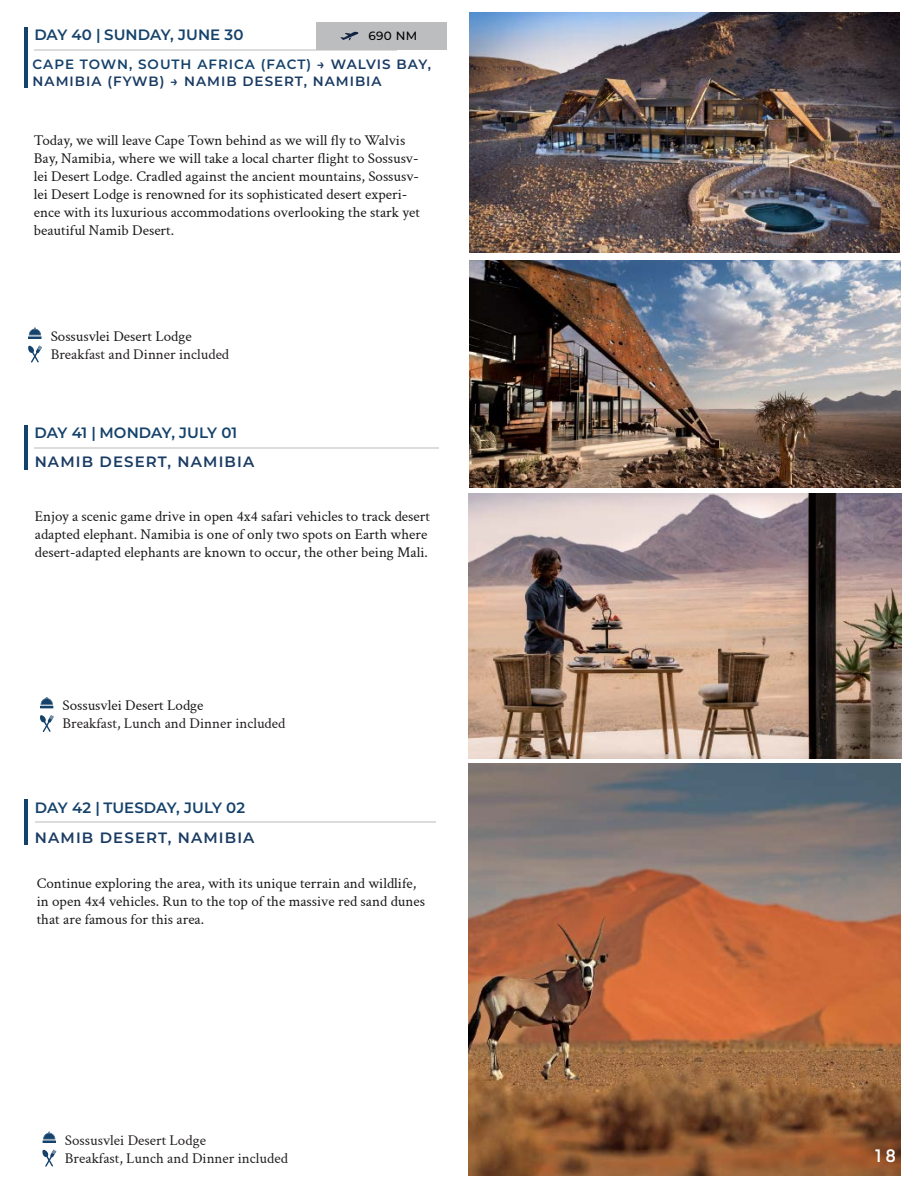
<style>
.page{position:relative;width:918px;height:1188px;background:#fff}
.page>*{position:absolute;margin:0;border:0;box-sizing:border-box;transform-origin:0 0}
.t1{font:600 18px "Montserrat";color:#fff;scale:.85 1}
.t2{font:15px/18px "Crimson Text";color:#1a1818}
.t3{font:15px/18px "Crimson Text";color:#231f20}
.t4{font:600 15px "Montserrat";color:#15426b}
.t5{font:600 15px "Montserrat";letter-spacing:.075em;color:#1a3b64}
.t6{font:600 13.5px/17.7px "Montserrat";letter-spacing:.075em;color:#1a3b64}
.t7{font:500 12px "Montserrat";color:#000}
.s1{color:#15426b}
</style>
<div class="page">
<img style="left:470px;top:261px;width:430px;height:227px">
<img style="left:468px;top:493px;width:434px;height:266px">
<img style="left:470px;top:12px;width:429px;height:240px">
<img style="left:468px;top:764px;width:432px;height:412px">
<hr style="left:34px;top:49px;width:363px;height:2px;background:#737373">
<hr style="left:24px;top:27px;width:3px;height:60px;background:#15426b">
<hr style="left:34px;top:447px;width:405px;height:1px;background:#737373">
<hr style="left:24px;top:425px;width:4px;height:44px;background:#15426b">
<hr style="left:35px;top:822px;width:400px;height:1px;background:#737373">
<hr style="left:24px;top:800px;width:4px;height:45px;background:#15426b">
<svg style="left:28px;top:328px;width:13px;height:11px"></svg>
<svg style="left:28px;top:345px;width:14px;height:18px"></svg>
<svg style="left:40px;top:697px;width:13px;height:11px"></svg>
<svg style="left:40px;top:715px;width:14px;height:17px"></svg>
<div style="left:316px;top:22px;width:131px;height:28px;background:#bcbdbe"></div>
<svg style="left:341px;top:32px;width:18px;height:8px"></svg>
<svg style="left:43px;top:1132px;width:13px;height:11px"></svg>
<svg style="left:42px;top:1149px;width:14px;height:18px"></svg>
<p class="t4" style="left:34px;top:24px;width:211px">DAY 40 | SUNDAY, JUNE 30</p>
<p class="t7" style="left:369px;top:28px;width:50px">690 NM</p>
<p class="t6" style="left:33px;top:54px;width:400px"><span class="s1">CAPE TOWN, SOUTH AFRICA (FACT)</span> → WALVIS BAY,<br>NAMIBIA (FYWB) → NAMIB DESERT, NAMIBIA</p>
<p class="t2" style="left:34px;top:131px;width:388px">Today, we will leave Cape Town behind as we will fly to Walvis Bay, Namibia, where we will take a local charter flight to Sossusv&shy;lei Desert Lodge. Cradled against the ancient mountains, Sossusv&shy;lei Desert Lodge is renowned for its sophisticated desert experi&shy;ence with its luxurious accommodations overlooking the stark yet beautiful Namib Desert.</p>
<p class="t2" style="left:51px;top:326px;width:142px">Sossusvlei Desert Lodge</p>
<p class="t3" style="left:51px;top:344px;width:180px">Breakfast and Dinner included</p>
<p class="t4" style="left:34px;top:422px;width:204px">DAY 41 | MONDAY, JULY 01</p>
<p class="t5" style="left:35px;top:451px;width:221px">NAMIB DESERT, NAMIBIA</p>
<p class="t2" style="left:35px;top:507px;width:397px">Enjoy a scenic game drive in open 4x4 safari vehicles to track desert adapted elephant. Namibia is one of only two spots on Earth where desert-adapted elephants are known to occur, the other being Mali.</p>
<p class="t2" style="left:63px;top:696px;width:142px">Sossusvlei Desert Lodge</p>
<p class="t3" style="left:63px;top:714px;width:224px">Breakfast, Lunch and Dinner included</p>
<p class="t4" style="left:35px;top:797px;width:212px">DAY 42 | TUESDAY, JULY 02</p>
<p class="t5" style="left:35px;top:827px;width:221px">NAMIB DESERT, NAMIBIA</p>
<p class="t2" style="left:37px;top:874px;width:390px">Continue exploring the area, with its unique terrain and wildlife, in open 4x4 vehicles. Run to the top of the massive red sand dunes that are famous for this area.</p>
<p class="t3" style="left:65px;top:1130px;width:224px">Sossusvlei Desert Lodge<br>Breakfast, Lunch and Dinner included</p>
<p class="t1" style="left:875px;top:1143px;width:25px">1 8</p>
</div>
